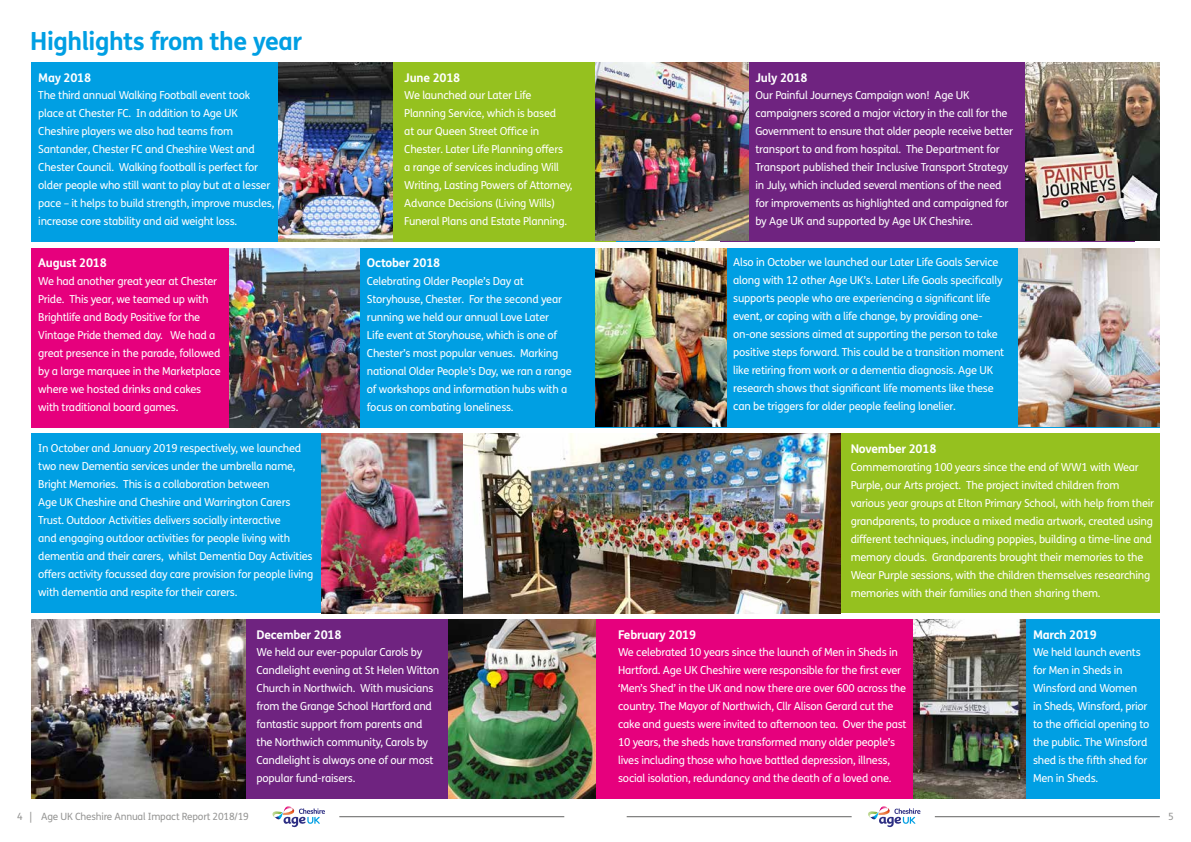
<style>
.page{position:relative;width:1191px;height:842px;background:#fff}
.page>*{position:absolute;margin:0;border:0;box-sizing:border-box;transform-origin:0 0}
.t1{font:700 25px "FS Me Pro";letter-spacing:-.02em;color:#009fe3}
.t2{font:700 12px "FS Me Pro";letter-spacing:-.02em;color:#fff}
.t3{font:11px/18px "FS Me Pro";letter-spacing:-.02em;color:#fff}
.t4{font:10px "FS Me Pro";letter-spacing:-.02em;color:#969695}
</style>
<div class="page">
<div style="left:964px;top:620px;width:195px;height:179px;background:#009fe3"></div>
<div style="left:31px;top:434px;width:1128px;height:179px;background:#95c11f"></div>
<div style="left:31px;top:248px;width:1128px;height:179px;background:#009fe3"></div>
<div style="left:31px;top:434px;width:401px;height:179px;background:#009fe3"></div>
<div style="left:147px;top:620px;width:309px;height:179px;background:#6f2380"></div>
<div style="left:595px;top:620px;width:348px;height:179px;background:#e6007d"></div>
<div style="left:31px;top:248px;width:226px;height:179px;background:#e6007d"></div>
<div style="left:31px;top:63px;width:663px;height:179px;background:#009fe3"></div>
<div style="left:390px;top:63px;width:225px;height:179px;background:#95c11f"></div>
<div style="left:720px;top:63px;width:414px;height:179px;background:#6f2380"></div>
<img style="left:279px;top:63px;width:114px;height:179px">
<img style="left:229px;top:248px;width:131px;height:179px">
<img style="left:595px;top:63px;width:153px;height:178px">
<img style="left:595px;top:248px;width:131px;height:178px">
<img style="left:1025px;top:63px;width:134px;height:178px">
<img style="left:1018px;top:248px;width:141px;height:178px">
<img style="left:322px;top:434px;width:519px;height:179px">
<img style="left:31px;top:620px;width:215px;height:179px">
<img style="left:448px;top:620px;width:148px;height:179px">
<img style="left:913px;top:620px;width:112px;height:178px">
<svg style="left:272px;top:806px;width:53px;height:21px"></svg>
<svg style="left:868px;top:806px;width:52px;height:21px"></svg>
<hr style="left:934px;top:816px;width:225px;height:1px;background:#616160">
<hr style="left:339px;top:816px;width:225px;height:1px;background:#616160">
<hr style="left:626px;top:816px;width:225px;height:1px;background:#616160">
<h1 class="t1" style="left:30px;top:22px;width:273px">Highlights from the year</h1>
<p class="t2" style="left:38px;top:68px;width:54px">May 2018</p>
<p class="t3" style="left:38px;top:86px;width:238px">The third annual Walking Football event took place at Chester FC. In addition to Age UK Cheshire players we also had teams from Santander, Chester FC and Cheshire West and Chester Council. Walking football is perfect for older people who still want to play but at a lesser pace – it helps to build strength, improve muscles, increase core stability and aid weight loss.</p>
<p class="t2" style="left:38px;top:253px;width:70px">August 2018</p>
<p class="t3" style="left:38px;top:272px;width:184px">We had another great year at Chester Pride. This year, we teamed up with Brightlife and Body Positive for the Vintage Pride themed day. We had a great presence in the parade, followed by a large marquee in the Marketplace where we hosted drinks and cakes with traditional board games.</p>
<p class="t3" style="left:38px;top:439px;width:277px">In October and January 2019 respectively, we launched two new Dementia services under the umbrella name, Bright Memories. This is a collaboration between<br>Age UK Cheshire and Cheshire and Warrington Carers Trust. Outdoor Activities delivers socially interactive<br>and engaging outdoor activities for people living with dementia and their carers, whilst Dementia Day Activities offers activity focussed day care provision for people living with dementia and respite for their carers.</p>
<p class="t2" style="left:404px;top:68px;width:57px">June 2018</p>
<p class="t3" style="left:404px;top:86px;width:170px">We launched our Later Life Planning Service, which is based<br>at our Queen Street Office in Chester. Later Life Planning offers<br>a range of services including Will Writing, Lasting Powers of Attorney, Advance Decisions (Living Wills)<br>Funeral Plans and Estate Planning.</p>
<p class="t2" style="left:367px;top:253px;width:75px">October 2018</p>
<p class="t3" style="left:367px;top:272px;width:206px">Celebrating Older People’s Day at Storyhouse, Chester. For the second year running we held our annual Love Later<br>Life event at Storyhouse, which is one of Chester’s most popular venues. Marking national Older People’s Day, we ran a range of workshops and information hubs with a focus on combating loneliness.</p>
<p class="t2" style="left:755px;top:68px;width:54px">July 2018</p>
<p class="t3" style="left:755px;top:86px;width:259px">Our Painful Journeys Campaign won! Age UK campaigners scored a major victory in the call for the Government to ensure that older people receive better transport to and from hospital. The Department for Transport published their Inclusive Transport Strategy in July, which included several mentions of the need for improvements as highlighted and campaigned for by Age UK and supported by Age UK Cheshire.</p>
<p class="t3" style="left:733px;top:253px;width:272px">Also in October we launched our Later Life Goals Service along with 12 other Age UK’s. Later Life Goals specifically supports people who are experiencing a significant life event, or coping with a life change, by providing one&shy;on-one sessions aimed at supporting the person to take positive steps forward. This could be a transition moment like retiring from work or a dementia diagnosis. Age UK research shows that significant life moments like these can be triggers for older people feeling lonelier.</p>
<p class="t2" style="left:850px;top:439px;width:87px">November 2018</p>
<p class="t3" style="left:850px;top:457px;width:305px">Commemorating 100 years since the end of WW1 with Wear Purple, our Arts project. The project invited children from various year groups at Elton Primary School, with help from their grandparents, to produce a mixed media artwork, created using different techniques, including poppies, building a time-line and memory clouds. Grandparents brought their memories to the Wear Purple sessions, with the children themselves researching memories with their families and then sharing them.</p>
<p class="t2" style="left:257px;top:625px;width:86px">December 2018</p>
<p class="t2" style="left:618px;top:625px;width:79px">February 2019</p>
<p class="t2" style="left:1033px;top:625px;width:65px">March 2019</p>
<p class="t3" style="left:257px;top:643px;width:184px">We held our ever-popular Carols by Candlelight evening at St Helen Witton Church in Northwich. With musicians from the Grange School Hartford and fantastic support from parents and the Northwich community, Carols by Candlelight is always one of our most popular fund-raisers.</p>
<p class="t3" style="left:618px;top:643px;width:290px">We celebrated 10 years since the launch of Men in Sheds in Hartford. Age UK Cheshire were responsible for the first ever ‘Men’s Shed’ in the UK and now there are over 600 across the country. The Mayor of Northwich, Cllr Alison Gerard cut the cake and guests were invited to afternoon tea. Over the past 10 years, the sheds have transformed many older people’s lives including those who have battled depression, illness, social isolation, redundancy and the death of a loved one.</p>
<p class="t3" style="left:1033px;top:643px;width:118px">We held launch events for Men in Sheds in<br>Winsford and Women<br>in Sheds, Winsford, prior to the official opening to the public. The Winsford shed is the fifth shed for<br>Men in Sheds.</p>
<p class="t4" style="left:17px;top:810px;width:233px">4 | Age UK Cheshire Annual Impact Report 2018/19</p>
<p class="t4" style="left:1168px;top:810px;width:7px">5</p>
</div>
